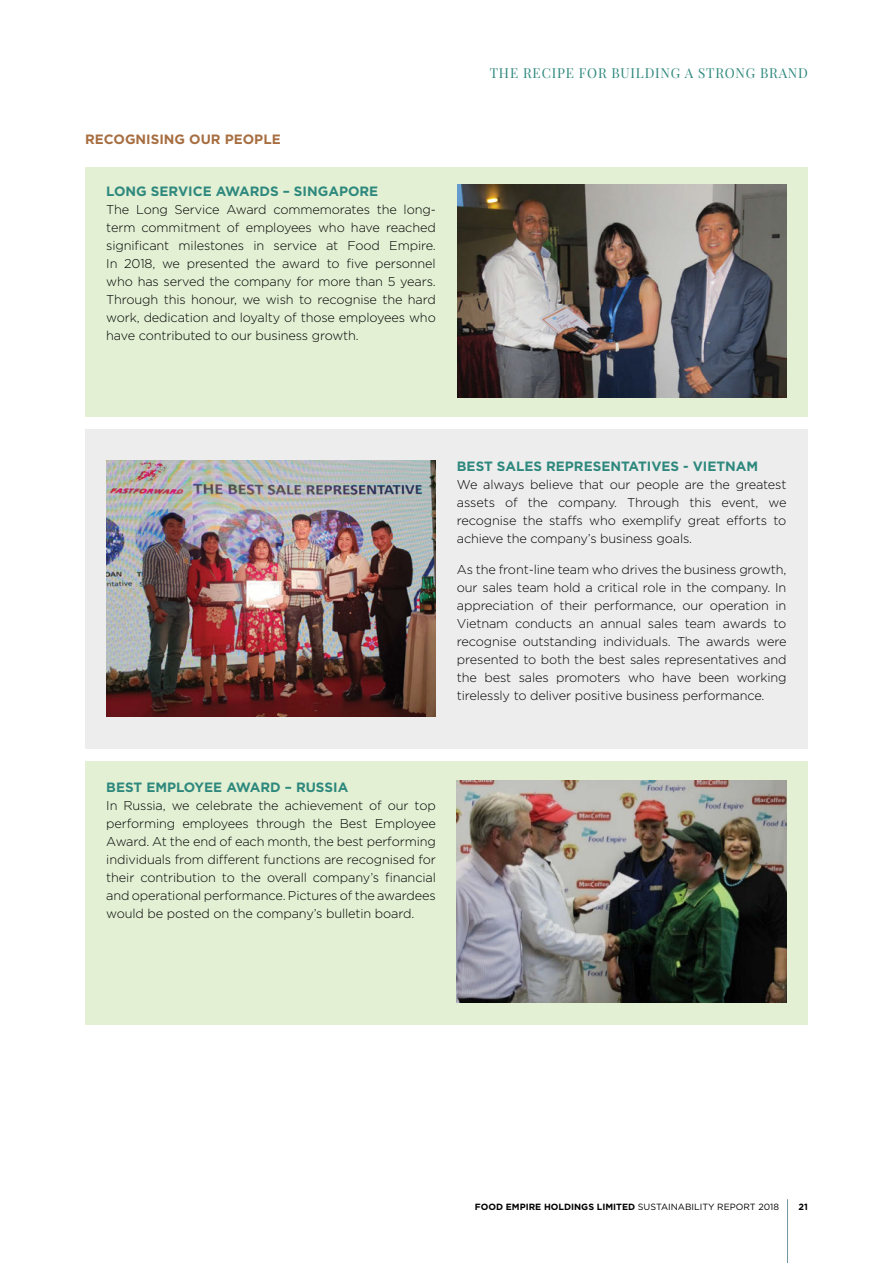
<style>
.page{position:relative;width:893px;height:1263px;background:#fff}
.page>*{position:absolute;margin:0;border:0;box-sizing:border-box;transform-origin:0 0}
.t1{font:700 13.5px "Gotham";color:#2e887d}
.t2{font:13.5px "Playfair Display";letter-spacing:.06em;color:#2e887d}
.t3{font:700 13.5px "Gotham";color:#a76e41}
.t4{font:300 12.75px/18px "Gotham";letter-spacing:-.01em;color:#000;text-align:justify}
.t5{font:700 9px "Gotham";color:#000}
.s1{font-weight:400}
</style>
<div class="page">
<div style="left:85px;top:429px;width:722px;height:320px;background:#ededed"></div>
<div style="left:85px;top:167px;width:722px;height:250px;background:#e3f0d4"></div>
<div style="left:85px;top:761px;width:722px;height:264px;background:#e3f0d4"></div>
<img style="left:106px;top:460px;width:330px;height:256px">
<img style="left:457px;top:780px;width:329px;height:222px">
<img style="left:457px;top:185px;width:329px;height:213px">
<hr style="left:787px;top:1199px;width:1px;height:64px;background:#7292a2">
<p class="t3" style="left:85px;top:130px;width:197px">RECOGNISING OUR PEOPLE</p>
<p class="t1" style="left:106px;top:183px;width:273px">LONG SERVICE AWARDS – SINGAPORE</p>
<p class="t4" style="left:106px;top:200px;width:331px">The Long Service Award commemorates the long&shy;term commitment of employees who have reached significant milestones in service at Food Empire.<br>In 2018, we presented the award to five personnel who has served the company for more than 5 years.<br>Through this honour, we wish to recognise the hard work, dedication and loyalty of those employees who have contributed to our business growth.</p>
<p class="t2" style="left:490px;top:65px;width:320px">THE RECIPE FOR BUILDING A STRONG BRAND</p>
<p class="t1" style="left:457px;top:457px;width:303px">BEST SALES REPRESENTATIVES - VIETNAM</p>
<p class="t4" style="left:457px;top:475px;width:331px">We always believe that our people are the greatest assets of the company. Through this event, we recognise the staffs who exemplify great efforts to achieve the company’s business goals.</p>
<p class="t4" style="left:457px;top:560px;width:331px">As the front-line team who drives the business growth, our sales team hold a critical role in the company. In appreciation of their performance, our operation in Vietnam conducts an annual sales team awards to recognise outstanding individuals. The awards were presented to both the best sales representatives and the best sales promoters who have been working tirelessly to deliver positive business performance.</p>
<p class="t1" style="left:106px;top:778px;width:244px">BEST EMPLOYEE AWARD – RUSSIA</p>
<p class="t4" style="left:106px;top:796px;width:331px">In Russia, we celebrate the achievement of our top performing employees through the Best Employee Award. At the end of each month, the best performing individuals from different functions are recognised for their contribution to the overall company’s financial and operational performance. Pictures of the awardees would be posted on the company’s bulletin board.</p>
<p class="t5" style="left:475px;top:1201px;width:306px">FOOD EMPIRE HOLDINGS LIMITED <span class="s1">SUSTAINABILITY REPORT 2018</span></p>
<p class="t5" style="left:798px;top:1201px;width:11px">21</p>
</div>
